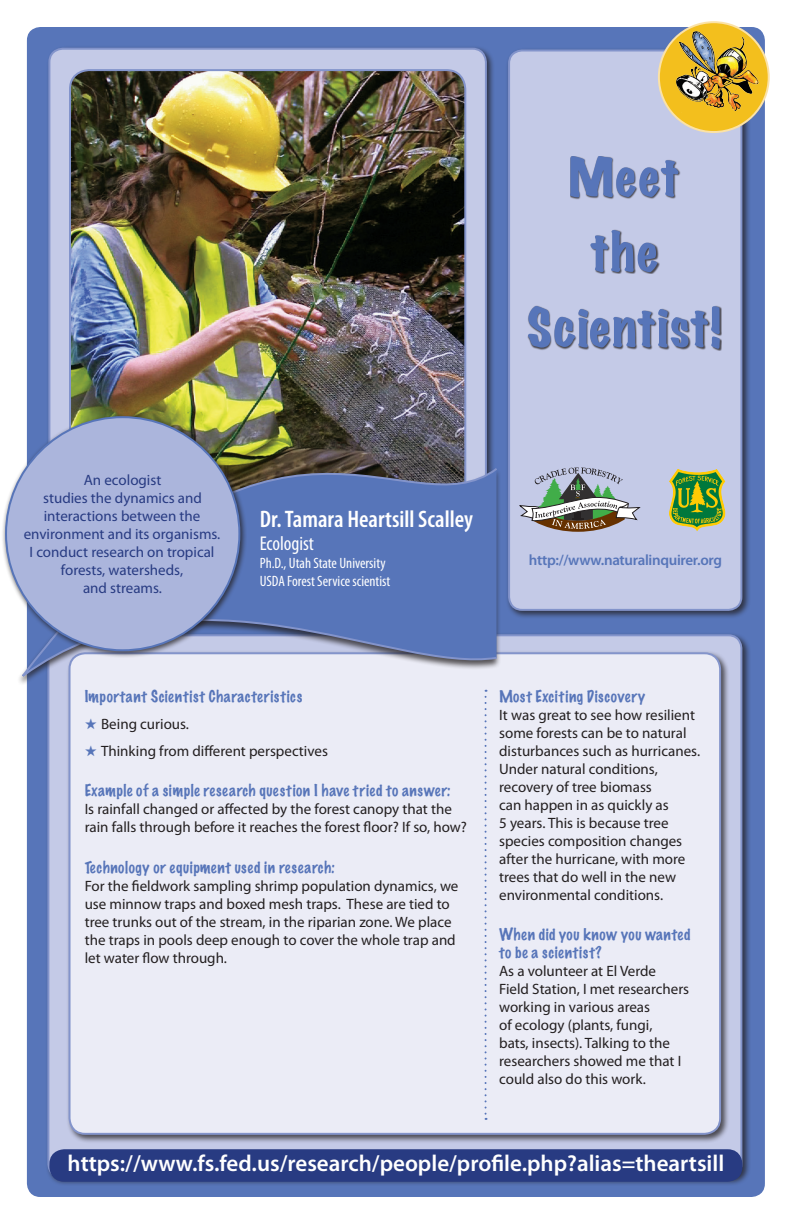
<style>
.page{position:relative;width:792px;height:1224px;background:#fff}
.page>*{position:absolute;margin:0;border:0;box-sizing:border-box;transform-origin:0 0}
.t1{font:600 condensed 24px "Myriad Pro";color:#fff}
.t2{font:600 23px "Myriad Pro";color:#fff}
.t3{font:condensed 20px "Myriad Pro";color:#fff}
.t4{font:15px/18px "Myriad Pro";color:#231f20}
.t5{font:100 15px/18px "Marker Felt";letter-spacing:.04em;color:#5775b9}
.t6{font:15px/18px "Myriad Pro";color:#283b82;text-align:center}
.t7{font:condensed 15px/18px "Myriad Pro";color:#fff}
.t8{font:600 15px "Myriad Pro";letter-spacing:-.02em;color:#5775b9}
.s1{color:#5775b9}
</style>
<div class="page">
<div style="left:27px;top:27px;width:738px;height:1170px;background:#5775b9;border-radius:14px"></div>
<div style="left:49px;top:49px;width:437px;height:542px;background:#c4cae7;border-radius:14px"></div>
<div style="left:506px;top:47px;width:245px;height:573px;background:#231f20;opacity:.75"></div>
<div style="left:509px;top:50px;width:232px;height:560px;background:#c4cae7;border-radius:13px"></div>
<div style="left:508px;top:50px;width:234px;height:561px;border:2px solid #8394cb;border-radius:13px"></div>
<div style="left:659px;top:22px;width:110px;height:110px;background:#f3bf1d;border-radius:50%"></div>
<div style="left:658px;top:21px;width:112px;height:112px;border:2px solid #fbe2a7;border-radius:50%"></div>
<img style="left:666px;top:32px;width:94px;height:81px">
<div style="left:45px;top:632px;width:706px;height:555px;background:#231f20;opacity:.75"></div>
<div style="left:48px;top:635px;width:693px;height:542px;background:#c4cae7;border-radius:13px"></div>
<div style="left:66px;top:650px;width:664px;height:493px;background:#231f20;opacity:.75"></div>
<div style="left:70px;top:653px;width:650px;height:481px;background:#ebecf6;border-radius:16px"></div>
<div style="left:528px;top:306px;width:194px;height:45px;background:#231f20;opacity:.75"></div>
<svg style="left:528px;top:306px;width:192px;height:43px"></svg>
<div style="left:590px;top:230px;width:70px;height:44px;background:#231f20;opacity:.75"></div>
<svg style="left:590px;top:230px;width:68px;height:42px"></svg>
<div style="left:570px;top:156px;width:111px;height:44px;background:#231f20;opacity:.75"></div>
<svg style="left:570px;top:156px;width:109px;height:41px"></svg>
<div style="left:49px;top:1149px;width:693px;height:33px;background:#283b82;border-radius:15px"></div>
<svg style="left:669px;top:469px;width:56px;height:62px"></svg>
<svg style="left:519px;top:468px;width:121px;height:64px"></svg>
<img style="left:70px;top:70px;width:395px;height:277px">
<img style="left:19px;top:347px;width:480px;height:338px">
<div style="left:2px;top:413px;width:245px;height:245px;background:#231f20;opacity:.75"></div>
<div style="left:6px;top:417px;width:233px;height:233px;background:#abb5dc;border-radius:50%"></div>
<svg style="left:485px;top:690px;width:2px;height:430px"></svg>
<p class="t6" style="left:24px;top:472px;width:198px">An ecologist<br>studies the dynamics and interactions between the environment and its organisms.<br>I conduct research on tropical forests, watersheds,<br>and streams.</p>
<h1 class="t1" style="left:260px;top:506px;width:215px">Dr. Tamara Heartsill Scalley</h1>
<h3 class="t3" style="left:260px;top:533px;width:56px">Ecologist</h3>
<p class="t7" style="left:260px;top:554px;width:132px">Ph.D., Utah State University<br>USDA Forest Service scientist</p>
<p class="t8" style="left:529px;top:551px;width:195px">http://www.naturalinquirer.org</p>
<p class="t5" style="left:85px;top:687px;width:219px">Important Scientist Characteristics</p>
<p class="t4" style="left:85px;top:715px;width:106px"><span class="s1">★</span> Being curious.</p>
<p class="t4" style="left:85px;top:742px;width:245px"><span class="s1">★</span> Thinking from different perspectives</p>
<p class="t5" style="left:85px;top:781px;width:367px">Example of a simple research question I have tried to answer:</p>
<p class="t4" style="left:85px;top:801px;width:384px">Is rainfall changed or affected by the forest canopy that the rain falls through before it reaches the forest floor? If so, how?</p>
<p class="t5" style="left:85px;top:858px;width:252px">Technology or equipment used in research:</p>
<p class="t4" style="left:85px;top:877px;width:375px">For the fieldwork sampling shrimp population dynamics, we use minnow traps and boxed mesh traps. These are tied to tree trunks out of the stream, in the riparian zone. We place the traps in pools deep enough to cover the whole trap and let water flow through.</p>
<p class="t5" style="left:499px;top:687px;width:148px">Most Exciting Discovery</p>
<p class="t4" style="left:499px;top:706px;width:202px">It was great to see how resilient some forests can be to natural disturbances such as hurricanes.<br>Under natural conditions, recovery of tree biomass<br>can happen in as quickly as<br>5 years. This is because tree species composition changes after the hurricane, with more trees that do well in the new environmental conditions.</p>
<p class="t5" style="left:499px;top:925px;width:193px">When did you know you wanted to be a scientist?</p>
<p class="t4" style="left:499px;top:963px;width:192px">As a volunteer at El Verde<br>Field Station, I met researchers working in various areas<br>of ecology (plants, fungi,<br>bats, insects). Talking to the researchers showed me that I could also do this work.</p>
<h2 class="t2" style="left:68px;top:1151px;width:658px">https://www.fs.fed.us/research/people/profile.php?alias=theartsill</h2>
</div>
